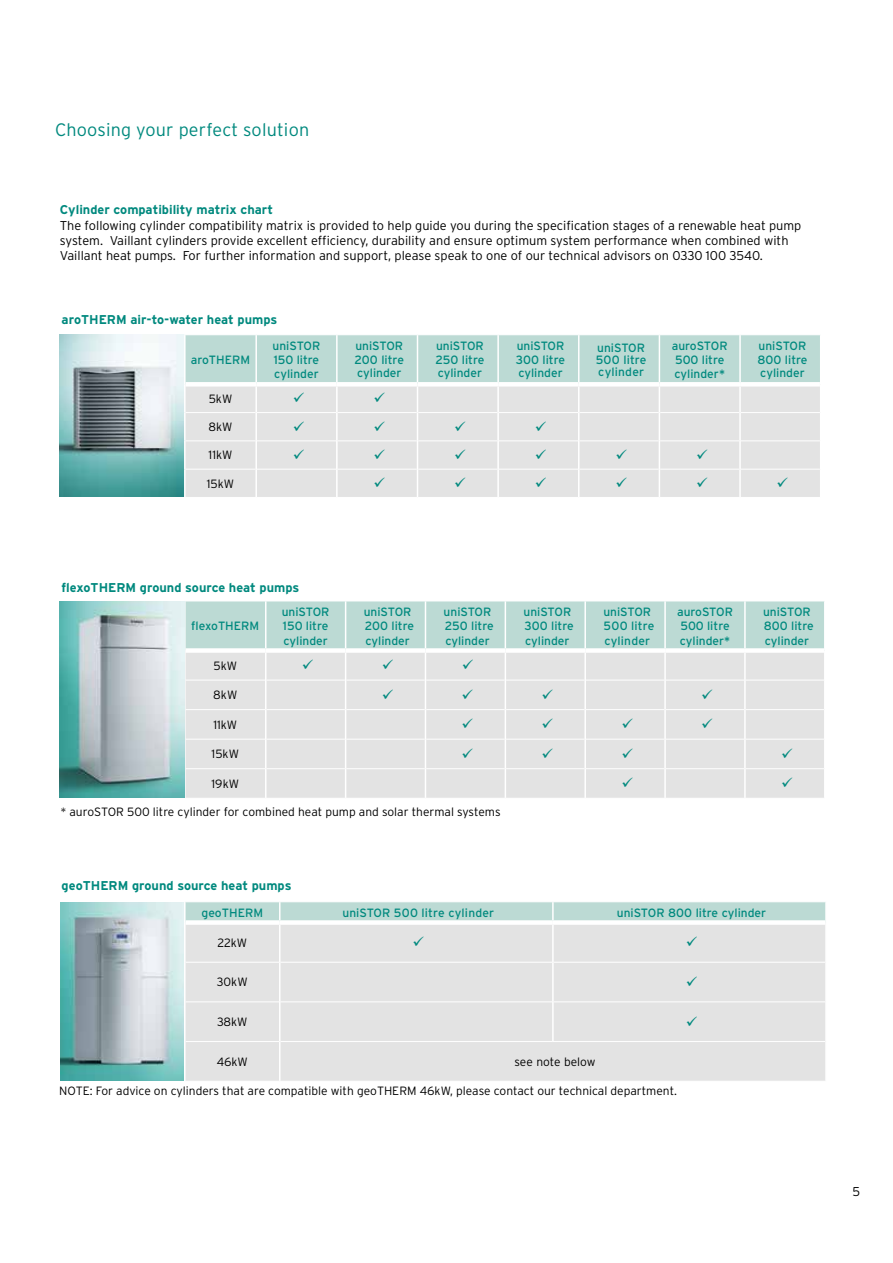
<style>
.page{position:relative;width:893px;height:1263px;background:#fff}
.page>*{position:absolute;margin:0;border:0;box-sizing:border-box;transform-origin:0 0}
.t1{font:300 18px "Interstate OT";letter-spacing:.01em;color:#00897e}
.t2{font:300 12.75px/15.3px "Interstate OT";color:#000}
.t3{font:700 12.75px "Interstate OT";color:#00897e}
.t4{font:12px/14.4px "Interstate OT";color:#00897e}
.t5{font:300 12px "Interstate OT";color:#000}
</style>
<div class="page">
<img style="left:60px;top:335px;width:124px;height:161px">
<div style="left:186px;top:681px;width:638px;height:117px;background:#e3e3e3"></div>
<hr style="left:186px;top:709px;width:79px;height:1px;background:#fff">
<hr style="left:266px;top:709px;width:79px;height:1px;background:#fff">
<hr style="left:346px;top:709px;width:79px;height:1px;background:#fff">
<hr style="left:426px;top:709px;width:79px;height:1px;background:#fff">
<hr style="left:506px;top:709px;width:78px;height:1px;background:#fff">
<hr style="left:586px;top:709px;width:78px;height:1px;background:#fff">
<hr style="left:666px;top:709px;width:78px;height:1px;background:#fff">
<hr style="left:746px;top:709px;width:78px;height:1px;background:#fff">
<hr style="left:186px;top:739px;width:79px;height:1px;background:#fff">
<hr style="left:266px;top:739px;width:79px;height:1px;background:#fff">
<hr style="left:346px;top:739px;width:79px;height:1px;background:#fff">
<hr style="left:426px;top:739px;width:79px;height:1px;background:#fff">
<hr style="left:506px;top:739px;width:78px;height:1px;background:#fff">
<hr style="left:586px;top:739px;width:78px;height:1px;background:#fff">
<hr style="left:666px;top:739px;width:78px;height:1px;background:#fff">
<hr style="left:746px;top:739px;width:78px;height:1px;background:#fff">
<hr style="left:186px;top:768px;width:79px;height:1px;background:#fff">
<hr style="left:266px;top:768px;width:79px;height:1px;background:#fff">
<hr style="left:346px;top:768px;width:79px;height:1px;background:#fff">
<hr style="left:426px;top:768px;width:79px;height:1px;background:#fff">
<hr style="left:506px;top:768px;width:78px;height:1px;background:#fff">
<hr style="left:586px;top:768px;width:78px;height:1px;background:#fff">
<hr style="left:666px;top:768px;width:78px;height:1px;background:#fff">
<hr style="left:746px;top:768px;width:78px;height:1px;background:#fff">
<hr style="left:265px;top:680px;width:1px;height:30px;background:#fff">
<hr style="left:345px;top:680px;width:1px;height:30px;background:#fff">
<hr style="left:425px;top:680px;width:1px;height:30px;background:#fff">
<hr style="left:505px;top:680px;width:1px;height:30px;background:#fff">
<hr style="left:584px;top:680px;width:2px;height:30px;background:#fff">
<hr style="left:664px;top:680px;width:2px;height:30px;background:#fff">
<hr style="left:744px;top:680px;width:2px;height:30px;background:#fff">
<svg style="left:265px;top:710px;width:1px;height:29px"></svg>
<svg style="left:345px;top:710px;width:1px;height:29px"></svg>
<svg style="left:425px;top:710px;width:1px;height:29px"></svg>
<svg style="left:505px;top:710px;width:1px;height:29px"></svg>
<hr style="left:584px;top:710px;width:2px;height:29px;background:#fff">
<hr style="left:664px;top:710px;width:2px;height:29px;background:#fff">
<hr style="left:744px;top:710px;width:2px;height:29px;background:#fff">
<hr style="left:265px;top:739px;width:1px;height:30px;background:#fff">
<hr style="left:345px;top:739px;width:1px;height:30px;background:#fff">
<hr style="left:425px;top:739px;width:1px;height:30px;background:#fff">
<hr style="left:505px;top:739px;width:1px;height:30px;background:#fff">
<hr style="left:584px;top:739px;width:2px;height:30px;background:#fff">
<hr style="left:664px;top:739px;width:2px;height:30px;background:#fff">
<hr style="left:744px;top:739px;width:2px;height:30px;background:#fff">
<svg style="left:265px;top:769px;width:1px;height:29px"></svg>
<svg style="left:345px;top:769px;width:1px;height:29px"></svg>
<svg style="left:425px;top:769px;width:1px;height:29px"></svg>
<svg style="left:505px;top:769px;width:1px;height:29px"></svg>
<hr style="left:584px;top:769px;width:2px;height:29px;background:#fff">
<hr style="left:664px;top:769px;width:2px;height:29px;background:#fff">
<hr style="left:744px;top:769px;width:2px;height:29px;background:#fff">
<div style="left:186px;top:925px;width:639px;height:156px;background:#e3e3e3"></div>
<hr style="left:186px;top:962px;width:93px;height:1px;background:#fff">
<hr style="left:281px;top:962px;width:271px;height:1px;background:#fff">
<hr style="left:554px;top:962px;width:271px;height:1px;background:#fff">
<hr style="left:186px;top:1001px;width:93px;height:1px;background:#fff">
<hr style="left:281px;top:1001px;width:271px;height:1px;background:#fff">
<hr style="left:554px;top:1001px;width:271px;height:1px;background:#fff">
<hr style="left:186px;top:1041px;width:93px;height:1px;background:#fff">
<hr style="left:281px;top:1041px;width:272px;height:1px;background:#fff">
<hr style="left:553px;top:1041px;width:272px;height:1px;background:#fff">
<hr style="left:279px;top:925px;width:2px;height:37px;background:#fff">
<hr style="left:552px;top:925px;width:2px;height:37px;background:#fff">
<hr style="left:279px;top:962px;width:2px;height:40px;background:#fff">
<hr style="left:552px;top:962px;width:2px;height:40px;background:#fff">
<hr style="left:279px;top:1002px;width:2px;height:39px;background:#fff">
<hr style="left:552px;top:1002px;width:2px;height:39px;background:#fff">
<hr style="left:279px;top:1041px;width:2px;height:40px;background:#fff">
<svg style="left:185px;top:902px;width:641px;height:20px;background:#c2ddd8"></svg>
<div style="left:186px;top:920px;width:94px;height:5px;background:#fff"></div>
<img style="left:60px;top:602px;width:124px;height:195px">
<img style="left:61px;top:902px;width:123px;height:178px">
<svg style="left:185px;top:335px;width:635px;height:162px;background:#d9e2e0"></svg>
<svg style="left:185px;top:601px;width:640px;height:79px;background:#cfe0dd"></svg>
<svg style="left:383px;top:689px;width:10px;height:10px"></svg>
<svg style="left:463px;top:689px;width:10px;height:10px"></svg>
<svg style="left:543px;top:689px;width:10px;height:10px"></svg>
<svg style="left:702px;top:689px;width:10px;height:10px"></svg>
<svg style="left:463px;top:718px;width:10px;height:10px"></svg>
<svg style="left:543px;top:718px;width:10px;height:10px"></svg>
<svg style="left:622px;top:718px;width:11px;height:10px"></svg>
<svg style="left:702px;top:718px;width:10px;height:10px"></svg>
<svg style="left:463px;top:748px;width:10px;height:10px"></svg>
<svg style="left:543px;top:748px;width:10px;height:10px"></svg>
<svg style="left:622px;top:748px;width:11px;height:10px"></svg>
<svg style="left:782px;top:748px;width:10px;height:10px"></svg>
<svg style="left:622px;top:778px;width:11px;height:9px"></svg>
<svg style="left:782px;top:778px;width:10px;height:9px"></svg>
<svg style="left:414px;top:936px;width:10px;height:10px"></svg>
<svg style="left:687px;top:936px;width:10px;height:10px"></svg>
<svg style="left:687px;top:976px;width:10px;height:10px"></svg>
<svg style="left:687px;top:1016px;width:10px;height:10px"></svg>
<h1 class="t1" style="left:55px;top:120px;width:256px">Choosing your perfect solution</h1>
<p class="t3" style="left:60px;top:203px;width:215px">Cylinder compatibility matrix chart</p>
<p class="t2" style="left:60px;top:218px;width:743px">The following cylinder compatibility matrix is provided to help guide you during the specification stages of a renewable heat pump system. Vaillant cylinders provide excellent efficiency, durability and ensure optimum system performance when combined with<br>Vaillant heat pumps. For further information and support, please speak to one of our technical advisors on 0330 100 3540.</p>
<p class="t3" style="left:62px;top:312px;width:217px">aroTHERM air-to-water heat pumps</p>
<p class="t4" style="left:191px;top:352px;width:61px">aroTHERM</p>
<p class="t5" style="left:209px;top:392px;width:25px">5kW</p>
<p class="t5" style="left:209px;top:420px;width:25px">8kW</p>
<p class="t5" style="left:209px;top:448px;width:25px">11kW</p>
<p class="t5" style="left:207px;top:477px;width:29px">15kW</p>
<p class="t4" style="left:273px;top:338px;width:49px;text-align:justify">uniSTOR 150 litre cylinder</p>
<p class="t4" style="left:355px;top:339px;width:51px;line-height:13.5px;text-align:justify">uniSTOR 200 litre cylinder</p>
<p class="t4" style="left:435px;top:339px;width:50px;line-height:13.5px;text-align:justify">uniSTOR 250 litre cylinder</p>
<p class="t4" style="left:516px;top:339px;width:51px;line-height:13.5px;text-align:justify">uniSTOR 300 litre cylinder</p>
<p class="t4" style="left:596px;top:342px;width:52px;line-height:12px">uniSTOR<br>500 litre cylinder</p>
<p class="t4" style="left:672px;top:338px;width:57px">auroSTOR<br>500 litre cylinder*</p>
<p class="t4" style="left:757px;top:339px;width:52px;line-height:13.5px;text-align:justify">uniSTOR 800 litre cylinder</p>
<p class="t3" style="left:62px;top:580px;width:239px">flexoTHERM ground source heat pumps</p>
<p class="t4" style="left:191px;top:619px;width:70px">flexoTHERM</p>
<p class="t5" style="left:213px;top:659px;width:25px">5kW</p>
<p class="t5" style="left:213px;top:688px;width:25px">8kW</p>
<p class="t5" style="left:213px;top:718px;width:25px">11kW</p>
<p class="t5" style="left:212px;top:747px;width:29px">15kW</p>
<p class="t5" style="left:212px;top:777px;width:29px">19kW</p>
<p class="t4" style="left:282px;top:604px;width:49px;text-align:justify">uniSTOR 150 litre cylinder</p>
<p class="t4" style="left:364px;top:604px;width:52px">uniSTOR<br>200 litre cylinder</p>
<p class="t4" style="left:444px;top:604px;width:52px">uniSTOR<br>250 litre cylinder</p>
<p class="t4" style="left:523px;top:604px;width:52px">uniSTOR<br>300 litre cylinder</p>
<p class="t4" style="left:603px;top:604px;width:53px">uniSTOR<br>500 litre cylinder</p>
<p class="t4" style="left:677px;top:604px;width:57px">auroSTOR<br>500 litre cylinder*</p>
<p class="t4" style="left:763px;top:604px;width:52px">uniSTOR<br>800 litre cylinder</p>
<p class="t5" style="left:60px;top:805px;width:442px">* auroSTOR 500 litre cylinder for combined heat pump and solar thermal systems</p>
<p class="t3" style="left:62px;top:878px;width:231px">geoTHERM ground source heat pumps</p>
<p class="t4" style="left:201px;top:905px;width:63px">geoTHERM</p>
<p class="t4" style="left:343px;top:905px;width:153px">uniSTOR 500 litre cylinder</p>
<p class="t4" style="left:617px;top:905px;width:151px">uniSTOR 800 litre cylinder</p>
<p class="t5" style="left:217px;top:936px;width:31px">22kW</p>
<p class="t5" style="left:217px;top:975px;width:32px">30kW</p>
<p class="t5" style="left:217px;top:1015px;width:32px">38kW</p>
<p class="t5" style="left:217px;top:1055px;width:33px">46kW</p>
<p class="t5" style="left:514px;top:1055px;width:83px">see note below</p>
<p class="t5" style="left:59px;top:1084px;width:619px">NOTE: For advice on cylinders that are compatible with geoTHERM 46kW, please contact our technical department.</p>
<p class="t2" style="left:852px;top:1183px;width:9px">5</p>
</div>
